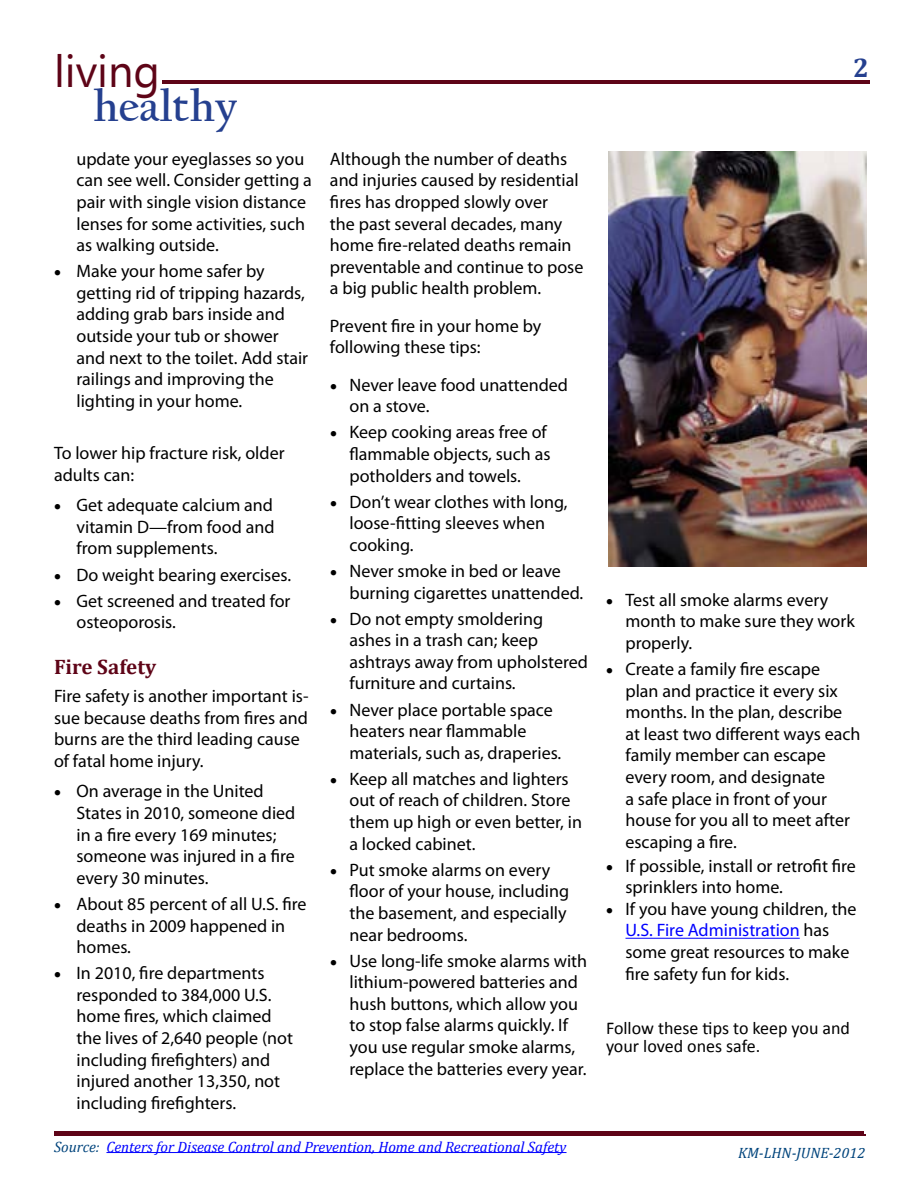
<style>
.page{position:relative;width:918px;height:1188px;background:#fff}
.page>*{position:absolute;margin:0;border:0;box-sizing:border-box;transform-origin:0 0}
.t1{font:700 45px "Californian FB";color:#25408f}
.t2{font:45px "Ebrima";color:#5e0417}
.t3{font:700 27px "Cambria";color:#25408f}
.t4{font:700 21px "Cambria";color:#5e0417}
.t5{font:18px/21.6px "Myriad Pro";color:#000}
.t6{font:18px/18px "Calibri";color:#000}
.t7{font:italic 15px "Cambria";color:#00f}
.t8{font:italic 15px "Cambria";color:#00447c}
.s1{color:#00f}
.s2{color:#00447c}
</style>
<div class="page">
<hr style="left:63px;top:1134px;width:802px;height:2px;background:#5e0417">
<hr style="left:106px;top:1152px;width:461px;height:1px;background:#00f">
<hr style="left:54px;top:1132px;width:810px;height:4px;background:#5e0417">
<hr style="left:626px;top:938px;width:174px;height:1px;background:#00f">
<img style="left:608px;top:151px;width:258px;height:415px">
<hr style="left:162px;top:80px;width:707px;height:3px;background:#5e0417">
<h1 class="t2" style="left:54px;top:39px;width:108px">living</h1>
<h1 class="t1" style="left:94px;top:81px;width:145px">healthy</h1>
<p class="t5" style="left:76px;top:148px;width:237px">update your eyeglasses so you can see well. Consider getting a pair with single vision distance lenses for some activities, such as walking outside.</p>
<p class="t5" style="left:76px;top:260px;width:233px;text-indent:-22px">• Make your home safer by getting rid of tripping hazards, adding grab bars inside and outside your tub or shower and next to the toilet. Add stair railings and improving the lighting in your home.</p>
<p class="t5" style="left:54px;top:442px;width:232px">To lower hip fracture risk, older adults can:</p>
<p class="t5" style="left:76px;top:494px;width:200px;text-align:justify;text-indent:-22px">• Get adequate calcium and vitamin D—from food and from supplements.</p>
<p class="t5" style="left:54px;top:563px;width:239px">• Do weight bearing exercises.</p>
<p class="t5" style="left:76px;top:589px;width:215px;text-indent:-22px">• Get screened and treated for osteoporosis.</p>
<p class="t4" style="left:54px;top:652px;width:104px">Fire Safety</p>
<p class="t5" style="left:54px;top:685px;width:256px">Fire safety is another important is&shy;sue because deaths from fires and burns are the third leading cause of fatal home injury.</p>
<p class="t5" style="left:76px;top:780px;width:220px;text-indent:-22px">• On average in the United<br>States in 2010, someone died in a fire every 169 minutes; someone was injured in a fire every 30 minutes.</p>
<p class="t5" style="left:76px;top:893px;width:232px;text-indent:-22px">• About 85 percent of all U.S. fire deaths in 2009 happened in homes.</p>
<p class="t5" style="left:76px;top:962px;width:218px;text-indent:-22px">• In 2010, fire departments responded to 384,000 U.S. home fires, which claimed the lives of 2,640 people (not including firefighters) and injured another 13,350, not including firefighters.</p>
<p class="t5" style="left:330px;top:148px;width:255px">Although the number of deaths and injuries caused by residential fires has dropped slowly over<br>the past several decades, many home fire-related deaths remain preventable and continue to pose a big public health problem.</p>
<p class="t5" style="left:330px;top:315px;width:213px">Prevent fire in your home by following these tips:</p>
<p class="t5" style="left:350px;top:373px;width:220px;text-indent:-20px">• Never leave food unattended on a stove.</p>
<p class="t5" style="left:350px;top:421px;width:203px;text-indent:-20px">• Keep cooking areas free of flammable objects, such as potholders and towels.</p>
<p class="t5" style="left:350px;top:490px;width:220px;text-indent:-20px">• Don’t wear clothes with long, loose-fitting sleeves when cooking.</p>
<p class="t5" style="left:350px;top:560px;width:235px;text-indent:-20px">• Never smoke in bed or leave burning cigarettes unattended.</p>
<p class="t5" style="left:350px;top:607px;width:240px;text-indent:-20px">• Do not empty smoldering ashes in a trash can; keep ashtrays away from upholstered furniture and curtains.</p>
<p class="t5" style="left:350px;top:698px;width:213px;text-indent:-20px">• Never place portable space heaters near flammable materials, such as, draperies.</p>
<p class="t5" style="left:350px;top:768px;width:234px;text-indent:-20px">• Keep all matches and lighters out of reach of children. Store them up high or even better, in a locked cabinet.</p>
<p class="t5" style="left:350px;top:859px;width:221px;text-indent:-20px">• Put smoke alarms on every floor of your house, including the basement, and especially near bedrooms.</p>
<p class="t5" style="left:350px;top:949px;width:239px;text-indent:-20px">• Use long-life smoke alarms with lithium-powered batteries and hush buttons, which allow you to stop false alarms quickly. If you use regular smoke alarms, replace the batteries every year.</p>
<h2 class="t3" style="left:853px;top:49px;width:17px">2</h2>
<p class="t5" style="left:626px;top:589px;width:231px;text-indent:-20px">• Test all smoke alarms every month to make sure they work properly.</p>
<p class="t5" style="left:626px;top:658px;width:236px;text-indent:-20px">• Create a family fire escape<br>plan and practice it every six months. In the plan, describe at least two different ways each family member can escape every room, and designate<br>a safe place in front of your house for you all to meet after escaping a fire.</p>
<p class="t5" style="left:626px;top:855px;width:232px;text-indent:-20px">• If possible, install or retrofit fire sprinklers into home.</p>
<p class="t5" style="left:626px;top:898px;width:233px;text-indent:-20px">• If you have young children, the<br><span class="s1">U.S. Fire Administration</span> has some great resources to make fire safety fun for kids.</p>
<p class="t6" style="left:606px;top:1019px;width:246px">Follow these tips to keep you and your loved ones safe.</p>
<p class="t7" style="left:54px;top:1136px;width:514px"><span class="s2">Source:</span> Centers for Disease Control and Prevention, Home and Recreational Safety</p>
<p class="t8" style="left:738px;top:1142px;width:129px">KM-LHN-JUNE-2012</p>
</div>
